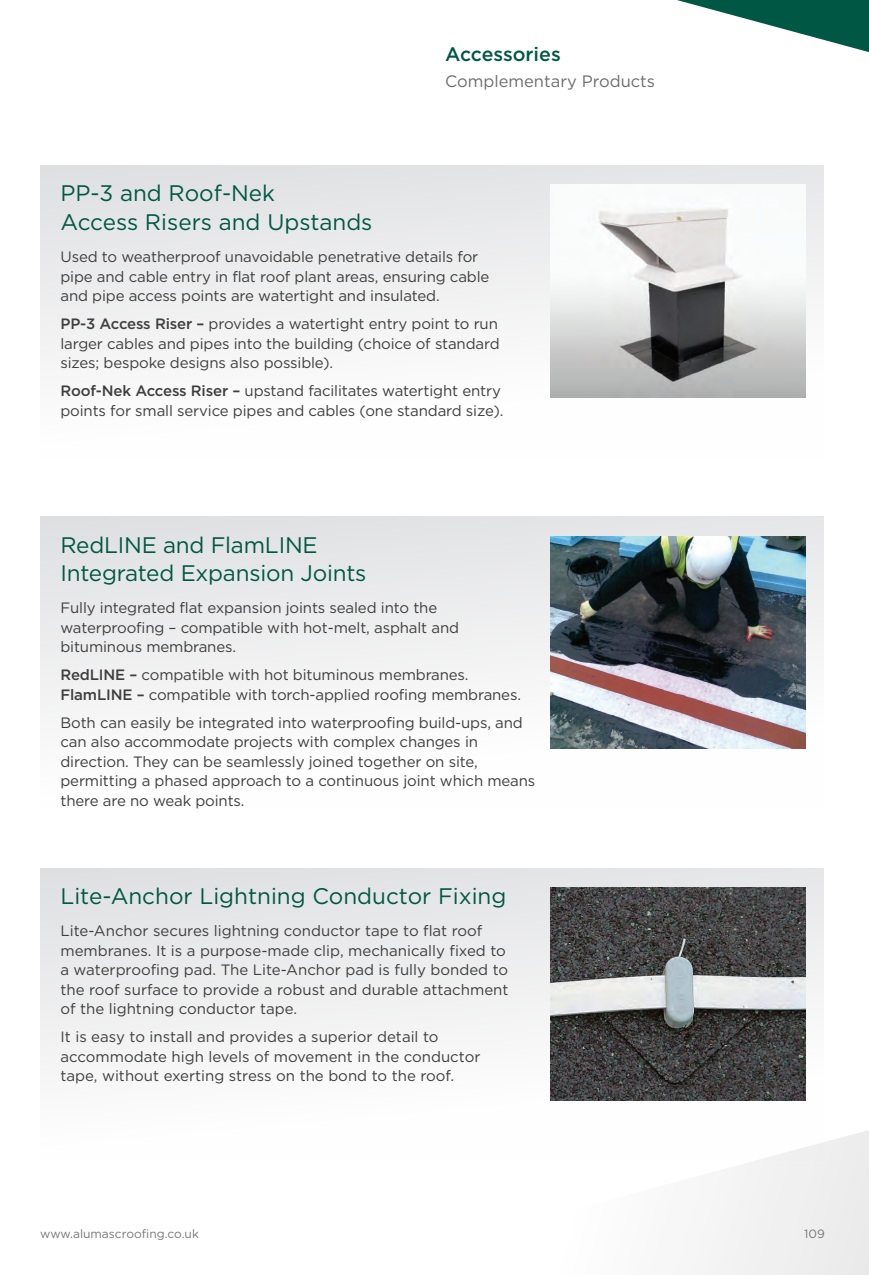
<style>
.page{position:relative;width:869px;height:1275px;background:#fff}
.page>*{position:absolute;margin:0;border:0;box-sizing:border-box;transform-origin:0 0}
.t1{font:22.5px/28.5px "Gotham";color:#005844}
.t2{font:500 19.5px "Gotham";color:#005844}
.t3{font:16.5px "Gotham";color:#6c6d70}
.t4{font:15px/19.5px "Gotham";letter-spacing:-.01em;color:#3e3e3f}
.t5{font:12px "Gotham";color:#76787b}
.s1{font-weight:500}
</style>
<div class="page">
<div style="left:704px;top:1130px;width:165px;height:144px;background:#f0f0f0"></div>
<div style="left:40px;top:165px;width:784px;height:293px;background:linear-gradient(to bottom,#e1e2e4,#fff)"></div>
<img style="left:550px;top:185px;width:255px;height:212px">
<div style="left:40px;top:516px;width:784px;height:293px;background:linear-gradient(to bottom,#e1e2e4,#fff)"></div>
<div style="left:40px;top:867px;width:784px;height:293px;background:linear-gradient(to bottom,#e1e2e4,#fff)"></div>
<img style="left:550px;top:536px;width:255px;height:212px">
<img style="left:550px;top:887px;width:255px;height:212px">
<svg style="left:677px;top:0;width:192px;height:52px"></svg>
<h2 class="t2" style="left:445px;top:43px;width:117px">Accessories</h2>
<p class="t3" style="left:445px;top:72px;width:212px">Complementary Products</p>
<h1 class="t1" style="left:60px;top:179px;width:313px">PP-3 and Roof-Nek<br>Access Risers and Upstands</h1>
<p class="t4" style="left:60px;top:247px;width:430px">Used to weatherproof unavoidable penetrative details for pipe and cable entry in flat roof plant areas, ensuring cable and pipe access points are watertight and insulated.</p>
<p class="t4" style="left:60px;top:314px;width:441px;text-align:justify"><span class="s1">PP-3 Access Riser –</span> provides a watertight entry point to run larger cables and pipes into the building (choice of standard sizes; bespoke designs also possible).</p>
<p class="t4" style="left:60px;top:381px;width:444px"><span class="s1">Roof-Nek Access Riser –</span> upstand facilitates watertight entry points for small service pipes and cables (one standard size).</p>
<h1 class="t1" style="left:60px;top:530px;width:307px">RedLINE and FlamLINE<br>Integrated Expansion Joints</h1>
<p class="t4" style="left:60px;top:598px;width:400px">Fully integrated flat expansion joints sealed into the waterproofing – compatible with hot-melt, asphalt and bituminous membranes.</p>
<p class="t4" style="left:60px;top:665px;width:462px"><span class="s1">RedLINE –</span> compatible with hot bituminous membranes.<br><span class="s1">FlamLINE –</span> compatible with torch-applied roofing membranes.</p>
<p class="t4" style="left:60px;top:712px;width:476px">Both can easily be integrated into waterproofing build-ups, and can also accommodate projects with complex changes in direction. They can be seamlessly joined together on site, permitting a phased approach to a continuous joint which means there are no weak points.</p>
<h1 class="t1" style="left:60px;top:881px;width:447px">Lite-Anchor Lightning Conductor Fixing</h1>
<p class="t4" style="left:60px;top:920px;width:449px">Lite-Anchor secures lightning conductor tape to flat roof membranes. It is a purpose-made clip, mechanically fixed to a waterproofing pad. The Lite-Anchor pad is fully bonded to the roof surface to provide a robust and durable attachment of the lightning conductor tape.</p>
<p class="t4" style="left:60px;top:1026px;width:421px">It is easy to install and provides a superior detail to accommodate high levels of movement in the conductor tape, without exerting stress on the bond to the roof.</p>
<p class="t5" style="left:40px;top:1226px;width:160px">www.alumascroofing.co.uk</p>
<p class="t5" style="left:804px;top:1226px;width:22px">109</p>
</div>
